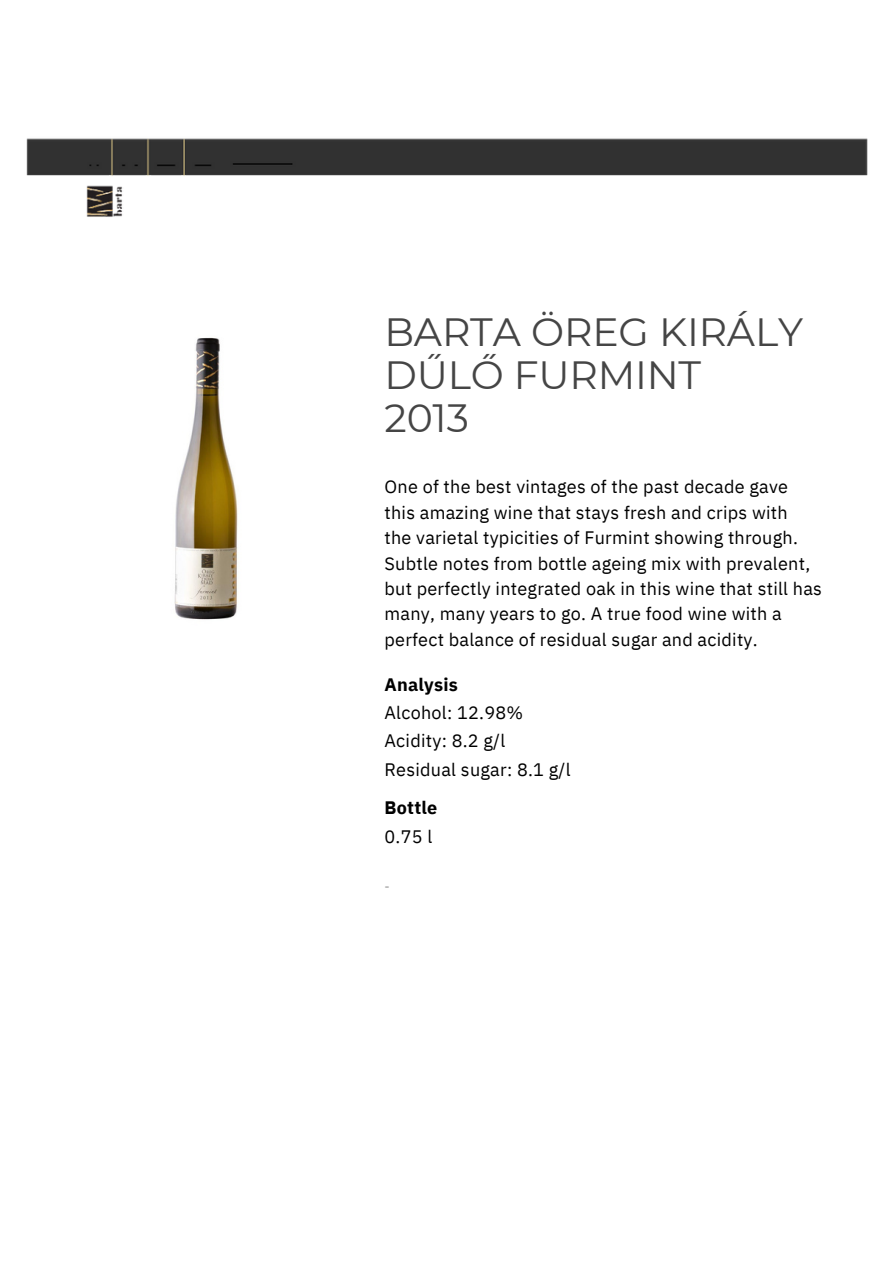
<style>
.page{position:relative;width:894px;height:1264px;background:#fff}
.page>*{position:absolute;margin:0;border:0;box-sizing:border-box;transform-origin:0 0}
.t1{font:39.3px/42.8px "Montserrat";letter-spacing:-.005em;color:#454545}
.t2{font:18px/25.3px "IBM Plex Sans";letter-spacing:.015em;color:#000}
.t3{font:700 18px/28.7px "IBM Plex Sans";letter-spacing:.015em;color:#000}
.s1{font-weight:700}
.s2{font-weight:400}
</style>
<div class="page">
<img style="left:174px;top:337px;width:64px;height:283px">
<img style="left:26px;top:138px;width:842px;height:79px">
<p class="t1" style="left:384px;top:311px;width:420px">BARTA ÖREG KIRÁLY<br>DŰLŐ FURMINT<br>2013</p>
<h1 class="t2" style="left:384px;top:474px;width:439px">One of the best vintages of the past decade gave this amazing wine that stays fresh and crips with<br>the varietal typicities of Furmint showing through.<br>Subtle notes from bottle ageing mix with prevalent, but perfectly integrated oak in this wine that still has many, many years to go. A true food wine with a perfect balance of residual sugar and acidity.</h1>
<h2 class="t2" style="left:384px;top:670px;width:188px;line-height:28.2px"><span class="s1">Analysis<br></span>Alcohol: 12.98%<br>Acidity: 8.2 g/l<br>Residual sugar: 8.1 g/l</h2>
<h2 class="t3" style="left:384px;top:793px;width:54px">Bottle<br><span class="s2">0.75 l</span></h2>
</div>
